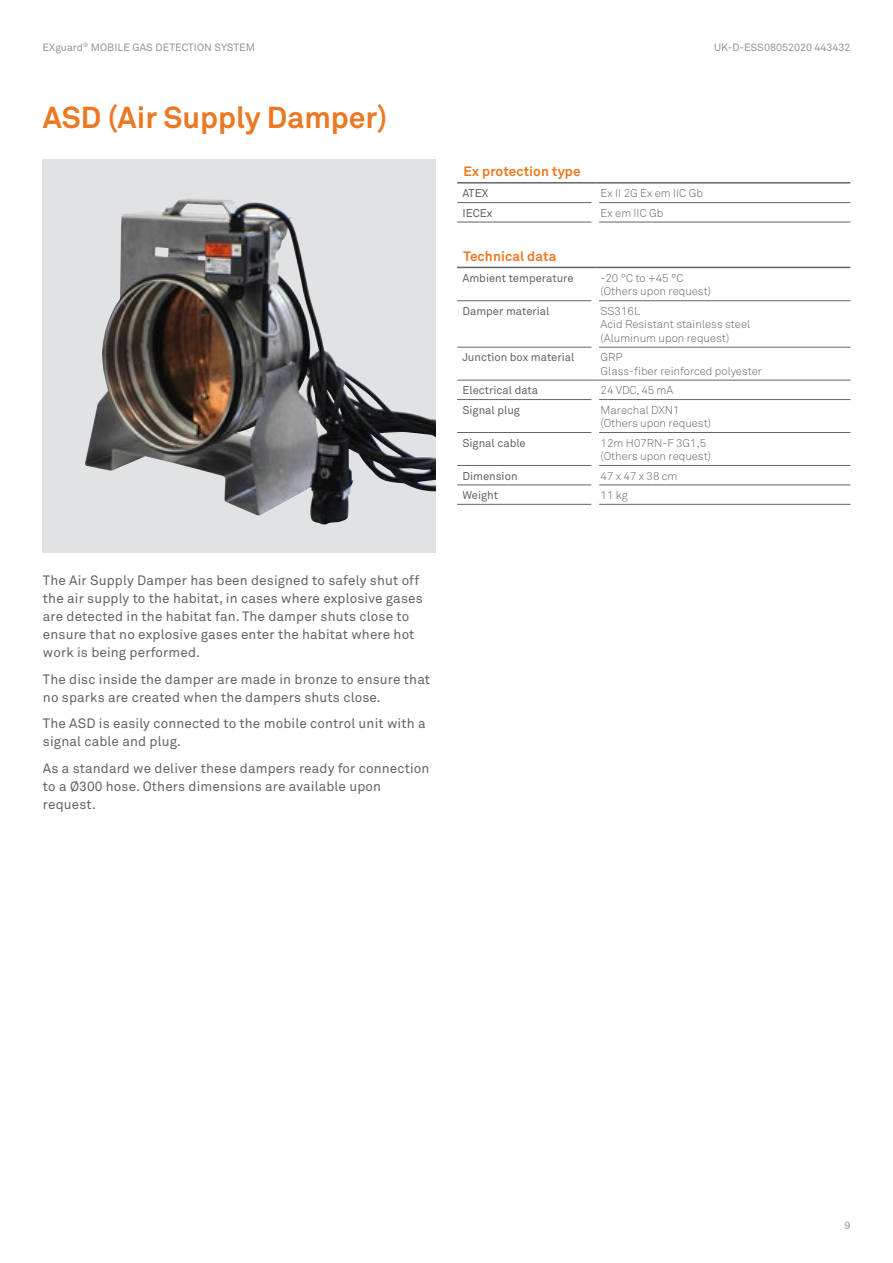
<style>
.page{position:relative;width:893px;height:1263px;background:#fff}
.page>*{position:absolute;margin:0;border:0;box-sizing:border-box;transform-origin:0 0}
.t1{font:700 30px "Akkurat Pro";color:#eb7923}
.t2{font:13.5px/18px "Akkurat Pro";letter-spacing:.01em;color:#636466}
.t3{font:700 13.5px "Akkurat Pro";letter-spacing:.01em;color:#eb7923}
.t4{font:300 11.25px/13.5px "Akkurat Pro";color:#636466}
.t5{font:11.25px "Akkurat Pro";color:#636466}
.t6{font:10.5px "Akkurat Pro";color:#939598}
</style>
<div class="page">
<div style="left:43px;top:159px;width:393px;height:394px;background:#e1e2e3"></div>
<img style="left:85px;top:199px;width:351px;height:325px">
<hr style="left:457px;top:182px;width:138px;height:2px;background:#636466">
<hr style="left:595px;top:182px;width:255px;height:2px;background:#636466">
<hr style="left:457px;top:202px;width:135px;height:1px;background:#636466">
<hr style="left:599px;top:202px;width:251px;height:1px;background:#636466">
<hr style="left:457px;top:222px;width:135px;height:1px;background:#636466">
<hr style="left:599px;top:222px;width:251px;height:1px;background:#636466">
<hr style="left:457px;top:267px;width:138px;height:1px;background:#636466">
<hr style="left:595px;top:267px;width:255px;height:1px;background:#636466">
<hr style="left:457px;top:432px;width:135px;height:1px;background:#636466">
<hr style="left:457px;top:465px;width:135px;height:1px;background:#636466">
<hr style="left:457px;top:484px;width:135px;height:1px;background:#636466">
<hr style="left:457px;top:504px;width:135px;height:1px;background:#636466">
<hr style="left:599px;top:432px;width:251px;height:1px;background:#636466">
<hr style="left:599px;top:465px;width:251px;height:1px;background:#636466">
<hr style="left:599px;top:484px;width:251px;height:1px;background:#636466">
<hr style="left:599px;top:504px;width:251px;height:1px;background:#636466">
<hr style="left:457px;top:300px;width:135px;height:1px;background:#636466">
<hr style="left:599px;top:300px;width:251px;height:1px;background:#636466">
<hr style="left:457px;top:347px;width:135px;height:1px;background:#636466">
<hr style="left:599px;top:347px;width:251px;height:1px;background:#636466">
<hr style="left:457px;top:380px;width:138px;height:1px;background:#636466">
<hr style="left:595px;top:380px;width:255px;height:1px;background:#636466">
<hr style="left:457px;top:399px;width:135px;height:1px;background:#636466">
<hr style="left:599px;top:399px;width:251px;height:1px;background:#636466">
<p class="t6" style="left:43px;top:41px;width:214px">EXguard<sup>®</sup> MOBILE GAS DETECTION SYSTEM</p>
<p class="t6" style="left:714px;top:41px;width:138px">UK-D-ESS08052020 443432</p>
<h1 class="t1" style="left:43px;top:99px;width:346px">ASD (Air Supply Damper)</h1>
<p class="t2" style="left:43px;top:572px;width:381px">The Air Supply Damper has been designed to safely shut off the air supply to the habitat, in cases where explosive gases are detected in the habitat fan. The damper shuts close to ensure that no explosive gases enter the habitat where hot work is being performed.</p>
<p class="t2" style="left:43px;top:670px;width:389px">The disc inside the damper are made in bronze to ensure that no sparks are created when the dampers shuts close.</p>
<p class="t2" style="left:43px;top:715px;width:384px">The ASD is easily connected to the mobile control unit with a signal cable and plug.</p>
<p class="t2" style="left:43px;top:759px;width:388px">As a standard we deliver these dampers ready for connection to a Ø300 hose. Others dimensions are available upon request.</p>
<p class="t3" style="left:463px;top:163px;width:119px">Ex protection type</p>
<p class="t5" style="left:462px;top:187px;width:27px">ATEX</p>
<p class="t4" style="left:601px;top:187px;width:104px">Ex II 2G Ex em IIC Gb</p>
<p class="t5" style="left:462px;top:206px;width:32px">IECEx</p>
<p class="t4" style="left:601px;top:206px;width:64px">Ex em IIC Gb</p>
<p class="t3" style="left:463px;top:248px;width:94px">Technical data</p>
<p class="t5" style="left:462px;top:271px;width:113px">Ambient temperature</p>
<p class="t4" style="left:601px;top:271px;width:112px">-20 °C to +45 °C (Others upon request)</p>
<p class="t5" style="left:462px;top:304px;width:89px">Damper material</p>
<p class="t4" style="left:601px;top:304px;width:151px">SS316L<br>Acid Resistant stainless steel (Aluminum upon request)</p>
<p class="t5" style="left:462px;top:351px;width:113px">Junction box material</p>
<p class="t4" style="left:601px;top:351px;width:163px">GRP<br>Glass-fiber reinforced polyester</p>
<p class="t5" style="left:462px;top:384px;width:77px">Electrical data</p>
<p class="t4" style="left:601px;top:384px;width:74px">24 VDC, 45 mA</p>
<p class="t5" style="left:462px;top:403px;width:59px">Signal plug</p>
<p class="t4" style="left:601px;top:403px;width:112px">Marechal DXN1 (Others upon request)</p>
<p class="t5" style="left:462px;top:436px;width:65px">Signal cable</p>
<p class="t4" style="left:601px;top:436px;width:112px">12m H07RN-F 3G1,5 (Others upon request)</p>
<p class="t5" style="left:462px;top:469px;width:57px">Dimension</p>
<p class="t4" style="left:601px;top:469px;width:78px">47 x 47 x 38 cm</p>
<p class="t5" style="left:462px;top:488px;width:37px">Weight</p>
<p class="t4" style="left:601px;top:488px;width:29px">11 kg</p>
<p class="t6" style="left:844px;top:1219px;width:7px">9</p>
</div>
